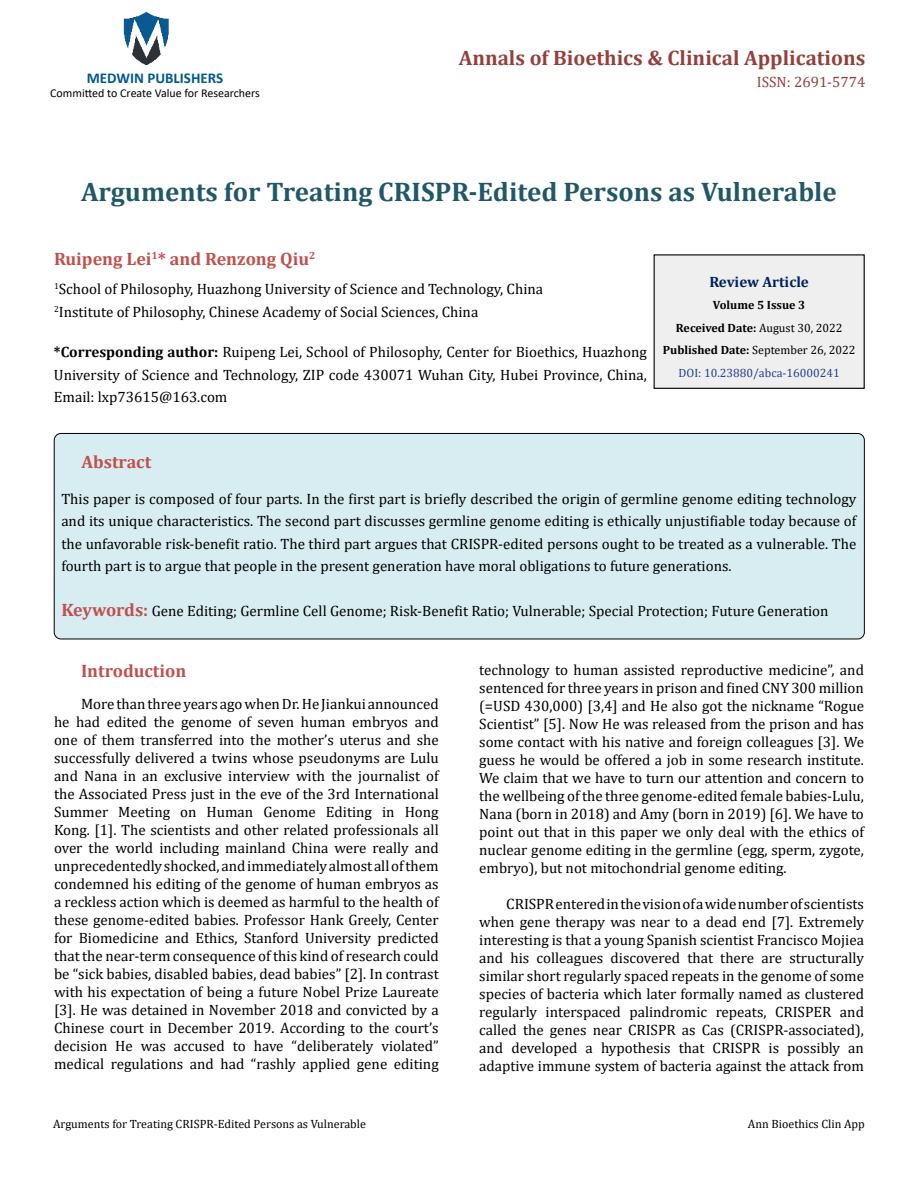
<style>
.page{position:relative;width:918px;height:1188px;background:#fff}
.page>*{position:absolute;margin:0;border:0;box-sizing:border-box;transform-origin:0 0}
.t1{font:700 27px "Cambria";color:#215868}
.t2{font:700 21px "Cambria";color:#953f3c}
.t3{font:700 18px "Cambria";color:#c0504d}
.t4{font:15px/18px "Cambria";color:#000;text-align:justify}
.t5{font:700 15px "Calibri";color:#005991}
.t6{font:15px "Cambria";color:#953f3c}
.t7{font:700 15px "Cambria";color:#002060}
.t8{font:700 12px/22.5px "Cambria";color:#000;text-align:center}
.t9{font:12px "Cambria";color:#000}
.t10{font:12px "Calibri";color:#000}
.s1{font-weight:700}
.s2{font-weight:400}
.s3{font-weight:400;color:#25408f}
.s4{font-weight:700;font-size:18px;color:#c0504d}
</style>
<div class="page">
<img style="left:123px;top:11px;width:46px;height:54px">
<div style="left:654px;top:255px;width:210px;height:133px;background:#efefef"></div>
<div style="left:654px;top:254px;width:211px;height:135px;border:1px solid #000"></div>
<div style="left:54px;top:433px;width:810px;height:206px;background:#d8edf2;border-radius:7px"></div>
<div style="left:54px;top:433px;width:811px;height:206px;border:1px solid #000;border-radius:7px"></div>
<h2 class="t2" style="left:459px;top:43px;width:408px">Annals of Bioethics &amp; Clinical Applications</h2>
<p class="t5" style="left:87px;top:67px;width:138px">MEDWIN PUBLISHERS</p>
<p class="t6" style="left:757px;top:74px;width:110px">ISSN: 2691-5774</p>
<p class="t10" style="left:50px;top:85px;width:211px">Committed to Create Value for Researchers</p>
<h1 class="t1" style="left:81px;top:172px;width:757px">Arguments for Treating CRISPR-Edited Persons as Vulnerable</h1>
<p class="t3" style="left:54px;top:246px;width:263px">Ruipeng Lei<sup>1</sup>* and Renzong Qiu<sup>2</sup></p>
<p class="t4" style="left:54px;top:278px;width:491px;line-height:22.5px"><sup>1</sup>School of Philosophy, Huazhong University of Science and Technology, China<br><sup>2</sup>Institute of Philosophy, Chinese Academy of Social Sciences, China</p>
<p class="t4" style="left:54px;top:341px;width:594px;line-height:22.5px"><span class="s1">*Corresponding author:</span> Ruipeng Lei, School of Philosophy, Center for Bioethics, Huazhong University of Science and Technology, ZIP code 430071 Wuhan City, Hubei Province, China, Email: lxp73615@163.com</p>
<p class="t7" style="left:709px;top:271px;width:101px">Review Article</p>
<p class="t8" style="left:663px;top:293px;width:194px">Volume 5 Issue 3<br>Received Date: <span class="s2">August 30, 2022<br></span>Published Date: <span class="s2">September 26, 2022<br></span><span class="s3">DOI: 10.23880/abca-16000241</span></p>
<p class="t3" style="left:82px;top:449px;width:71px">Abstract</p>
<p class="t4" style="left:61px;top:488px;width:797px;line-height:22.5px">This paper is composed of four parts. In the first part is briefly described the origin of germline genome editing technology and its unique characteristics. The second part discusses germline genome editing is ethically unjustifiable today because of the unfavorable risk-benefit ratio. The third part argues that CRISPR-edited persons ought to be treated as a vulnerable. The fourth part is to argue that people in the present generation have moral obligations to future generations.</p>
<p class="t4" style="left:61px;top:602px;width:769px"><span class="s4">Keywords:</span> Gene Editing; Germline Cell Genome; Risk-Benefit Ratio; Vulnerable; Special Protection; Future Generation</p>
<p class="t3" style="left:81px;top:658px;width:107px">Introduction</p>
<p class="t4" style="left:54px;top:694px;width:386px;text-indent:27px">More than three years ago when Dr. He Jiankui announced he had edited the genome of seven human embryos and one of them transferred into the mother’s uterus and she successfully delivered a twins whose pseudonyms are Lulu and Nana in an exclusive interview with the journalist of the Associated Press just in the eve of the 3rd International Summer Meeting on Human Genome Editing in Hong Kong. [1]. The scientists and other related professionals all over the world including mainland China were really and unprecedentedly shocked, and immediately almost all of them condemned his editing of the genome of human embryos as a reckless action which is deemed as harmful to the health of these genome-edited babies. Professor Hank Greely, Center for Biomedicine and Ethics, Stanford University predicted that the near-term consequence of this kind of research could be “sick babies, disabled babies, dead babies” [2]. In contrast with his expectation of being a future Nobel Prize Laureate [3]. He was detained in November 2018 and convicted by a Chinese court in December 2019. According to the court’s decision He was accused to have “deliberately violated” medical regulations and had “rashly applied gene editing</p>
<p class="t4" style="left:479px;top:661px;width:386px">technology to human assisted reproductive medicine”, and sentenced for three years in prison and fined CNY 300 million (=USD 430,000) [3,4] and He also got the nickname “Rogue Scientist” [5]. Now He was released from the prison and has some contact with his native and foreign colleagues [3]. We guess he would be offered a job in some research institute.<br>We claim that we have to turn our attention and concern to the wellbeing of the three genome-edited female babies-Lulu, Nana (born in 2018) and Amy (born in 2019) [6]. We have to point out that in this paper we only deal with the ethics of nuclear genome editing in the germline (egg, sperm, zygote, embryo), but not mitochondrial genome editing.</p>
<p class="t4" style="left:479px;top:895px;width:386px;text-indent:27px">CRISPR entered in the vision of a wide number of scientists when gene therapy was near to a dead end [7]. Extremely interesting is that a young Spanish scientist Francisco Mojiea and his colleagues discovered that there are structurally similar short regularly spaced repeats in the genome of some species of bacteria which later formally named as clustered regularly interspaced palindromic repeats, CRISPER and called the genes near CRISPR as Cas (CRISPR-associated), and developed a hypothesis that CRISPR is possibly an adaptive immune system of bacteria against the attack from</p>
<p class="t9" style="left:53px;top:1117px;width:314px">Arguments for Treating CRISPR-Edited Persons as Vulnerable</p>
<p class="t9" style="left:748px;top:1117px;width:119px">Ann Bioethics Clin App</p>
</div>
